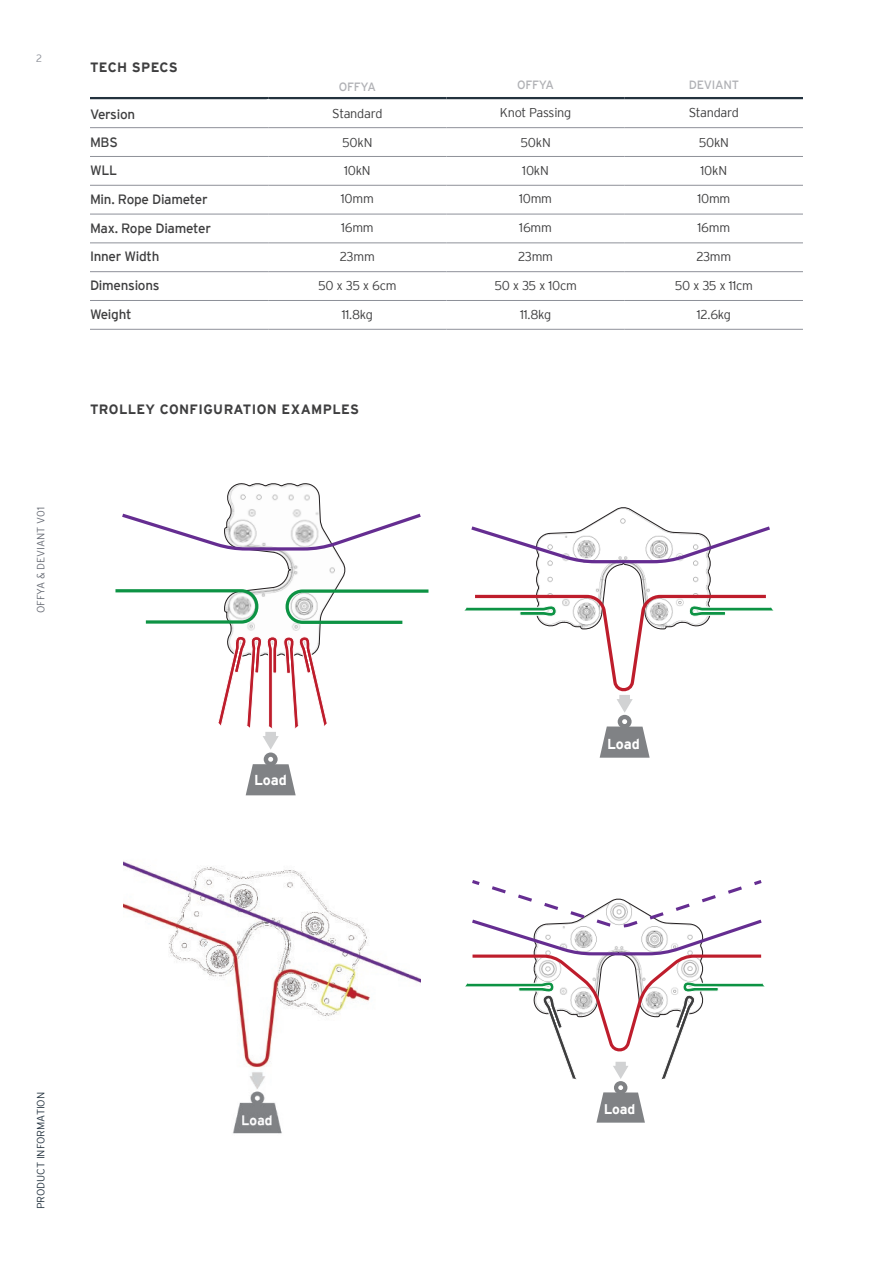
<style>
.page{position:relative;width:893px;height:1263px;background:#fff}
.page>*{position:absolute;margin:0;border:0;box-sizing:border-box;transform-origin:0 0}
.t1{font:700 14.4px "Interstate";letter-spacing:-.005em;color:#fff}
.t2{font:700 13.95px "Interstate";color:#fff}
.bodyLeft{font:13.5px "Interstate";letter-spacing:-.02em;color:#3e3e3f}
.header_01{font:700 13.5px "Interstate";letter-spacing:.03em;color:#3e3e3f}
.body{font:300 12.75px "Interstate";letter-spacing:-.02em;color:#3e3e3f}
.t3{font:12px "Interstate";letter-spacing:-.02em;color:#b0b1b5}
.t4{font:300 10.5px "Interstate";letter-spacing:-.005em;color:#23323e}
.t5{font:300 10.5px "Interstate";letter-spacing:-.005em;color:#676b74}
.t6{font:300 10.5px "Interstate";color:#8e9199}
</style>
<div class="page">
<img style="left:124px;top:860px;width:296px;height:274px">
<hr style="left:90px;top:97px;width:178px;height:2px;background:#23323e">
<hr style="left:268px;top:97px;width:178px;height:2px;background:#23323e">
<hr style="left:446px;top:97px;width:179px;height:2px;background:#23323e">
<hr style="left:625px;top:97px;width:178px;height:2px;background:#23323e">
<hr style="left:90px;top:127px;width:178px;height:1px;background:#8e9199">
<hr style="left:268px;top:127px;width:178px;height:1px;background:#8e9199">
<hr style="left:446px;top:127px;width:179px;height:1px;background:#8e9199">
<hr style="left:625px;top:127px;width:178px;height:1px;background:#8e9199">
<hr style="left:90px;top:156px;width:178px;height:1px;background:#8e9199">
<hr style="left:268px;top:156px;width:178px;height:1px;background:#8e9199">
<hr style="left:446px;top:156px;width:179px;height:1px;background:#8e9199">
<hr style="left:625px;top:156px;width:178px;height:1px;background:#8e9199">
<hr style="left:90px;top:185px;width:178px;height:1px;background:#8e9199">
<hr style="left:268px;top:185px;width:178px;height:1px;background:#8e9199">
<hr style="left:446px;top:185px;width:179px;height:1px;background:#8e9199">
<hr style="left:625px;top:185px;width:178px;height:1px;background:#8e9199">
<hr style="left:90px;top:214px;width:178px;height:1px;background:#8e9199">
<hr style="left:268px;top:214px;width:178px;height:1px;background:#8e9199">
<hr style="left:446px;top:214px;width:179px;height:1px;background:#8e9199">
<hr style="left:625px;top:214px;width:178px;height:1px;background:#8e9199">
<hr style="left:90px;top:242px;width:178px;height:1px;background:#8e9199">
<hr style="left:268px;top:242px;width:178px;height:1px;background:#8e9199">
<hr style="left:446px;top:242px;width:179px;height:1px;background:#8e9199">
<hr style="left:625px;top:242px;width:178px;height:1px;background:#8e9199">
<hr style="left:90px;top:271px;width:178px;height:1px;background:#8e9199">
<hr style="left:268px;top:271px;width:178px;height:1px;background:#8e9199">
<hr style="left:446px;top:271px;width:179px;height:1px;background:#8e9199">
<hr style="left:625px;top:271px;width:178px;height:1px;background:#8e9199">
<hr style="left:90px;top:300px;width:178px;height:1px;background:#8e9199">
<hr style="left:268px;top:300px;width:178px;height:1px;background:#8e9199">
<hr style="left:446px;top:300px;width:179px;height:1px;background:#8e9199">
<hr style="left:625px;top:300px;width:178px;height:1px;background:#8e9199">
<hr style="left:90px;top:329px;width:178px;height:1px;background:#8e9199">
<hr style="left:268px;top:329px;width:178px;height:1px;background:#8e9199">
<hr style="left:446px;top:329px;width:179px;height:1px;background:#8e9199">
<hr style="left:625px;top:329px;width:178px;height:1px;background:#8e9199">
<div style="left:264px;top:752px;width:14px;height:14px;background:#808285;border-radius:50%"></div>
<svg style="left:246px;top:757px;width:50px;height:38px"></svg>
<svg style="left:115px;top:483px;width:313px;height:246px"></svg>
<div style="left:265px;top:732px;width:11px;height:6px;background:#d1d2d3"></div>
<svg style="left:263px;top:736px;width:16px;height:14px"></svg>
<div style="left:618px;top:715px;width:14px;height:13px;background:#808285;border-radius:50%"></div>
<svg style="left:600px;top:719px;width:50px;height:39px"></svg>
<svg style="left:464px;top:507px;width:309px;height:206px"></svg>
<div style="left:614px;top:1081px;width:13px;height:13px;background:#808285;border-radius:50%"></div>
<svg style="left:596px;top:1085px;width:49px;height:38px"></svg>
<svg style="left:465px;top:880px;width:300px;height:199px"></svg>
<p class="t6" style="left:36px;top:53px;width:7px">2</p>
<p class="t5" style="left:35px;top:613px;width:108px;rotate:-90deg">OFFYA &amp; DEVIANT V01</p>
<p class="header_01" style="left:90px;top:60px;width:89px">TECH SPECS</p>
<p class="t3" style="left:339px;top:80px;width:39px">OFFYA</p>
<p class="t3" style="left:517px;top:78px;width:39px">OFFYA</p>
<p class="t3" style="left:689px;top:78px;width:52px">DEVIANT</p>
<p class="bodyLeft" style="left:90px;top:106px;width:47px">Version</p>
<p class="body" style="left:332px;top:107px;width:52px">Standard</p>
<p class="body" style="left:500px;top:105px;width:73px">Knot Passing</p>
<p class="body" style="left:689px;top:105px;width:52px">Standard</p>
<p class="bodyLeft" style="left:90px;top:135px;width:29px">MBS</p>
<p class="body" style="left:342px;top:135px;width:32px">50kN</p>
<p class="body" style="left:520px;top:135px;width:32px">50kN</p>
<p class="body" style="left:699px;top:135px;width:32px">50kN</p>
<p class="bodyLeft" style="left:90px;top:163px;width:29px">WLL</p>
<p class="body" style="left:344px;top:163px;width:28px">10kN</p>
<p class="body" style="left:522px;top:163px;width:28px">10kN</p>
<p class="body" style="left:700px;top:163px;width:28px">10kN</p>
<p class="bodyLeft" style="left:90px;top:191px;width:119px">Min. Rope Diameter</p>
<p class="body" style="left:341px;top:192px;width:35px">10mm</p>
<p class="body" style="left:519px;top:192px;width:35px">10mm</p>
<p class="body" style="left:697px;top:192px;width:35px">10mm</p>
<p class="bodyLeft" style="left:90px;top:220px;width:122px">Max. Rope Diameter</p>
<p class="body" style="left:341px;top:221px;width:34px">16mm</p>
<p class="body" style="left:519px;top:221px;width:34px">16mm</p>
<p class="body" style="left:697px;top:221px;width:34px">16mm</p>
<p class="bodyLeft" style="left:90px;top:249px;width:71px">Inner Width</p>
<p class="body" style="left:340px;top:249px;width:36px">23mm</p>
<p class="body" style="left:518px;top:249px;width:36px">23mm</p>
<p class="body" style="left:696px;top:249px;width:36px">23mm</p>
<p class="bodyLeft" style="left:90px;top:278px;width:71px">Dimensions</p>
<p class="body" style="left:318px;top:278px;width:80px">50 x 35 x 6cm</p>
<p class="body" style="left:494px;top:278px;width:84px">50 x 35 x 10cm</p>
<p class="body" style="left:675px;top:278px;width:80px">50 x 35 x 11cm</p>
<p class="bodyLeft" style="left:90px;top:307px;width:43px">Weight</p>
<p class="body" style="left:342px;top:307px;width:33px">11.8kg</p>
<p class="body" style="left:520px;top:307px;width:33px">11.8kg</p>
<p class="body" style="left:697px;top:307px;width:36px">12.6kg</p>
<p class="header_01" style="left:90px;top:402px;width:271px">TROLLEY CONFIGURATION EXAMPLES</p>
<p class="t1" style="left:254px;top:772px;width:34px">Load</p>
<p class="t1" style="left:607px;top:736px;width:34px">Load</p>
<p class="t4" style="left:35px;top:1209px;width:119px;rotate:-90deg">PRODUCT INFORMATION</p>
<p class="t2" style="left:604px;top:1101px;width:33px">Load</p>
</div>
